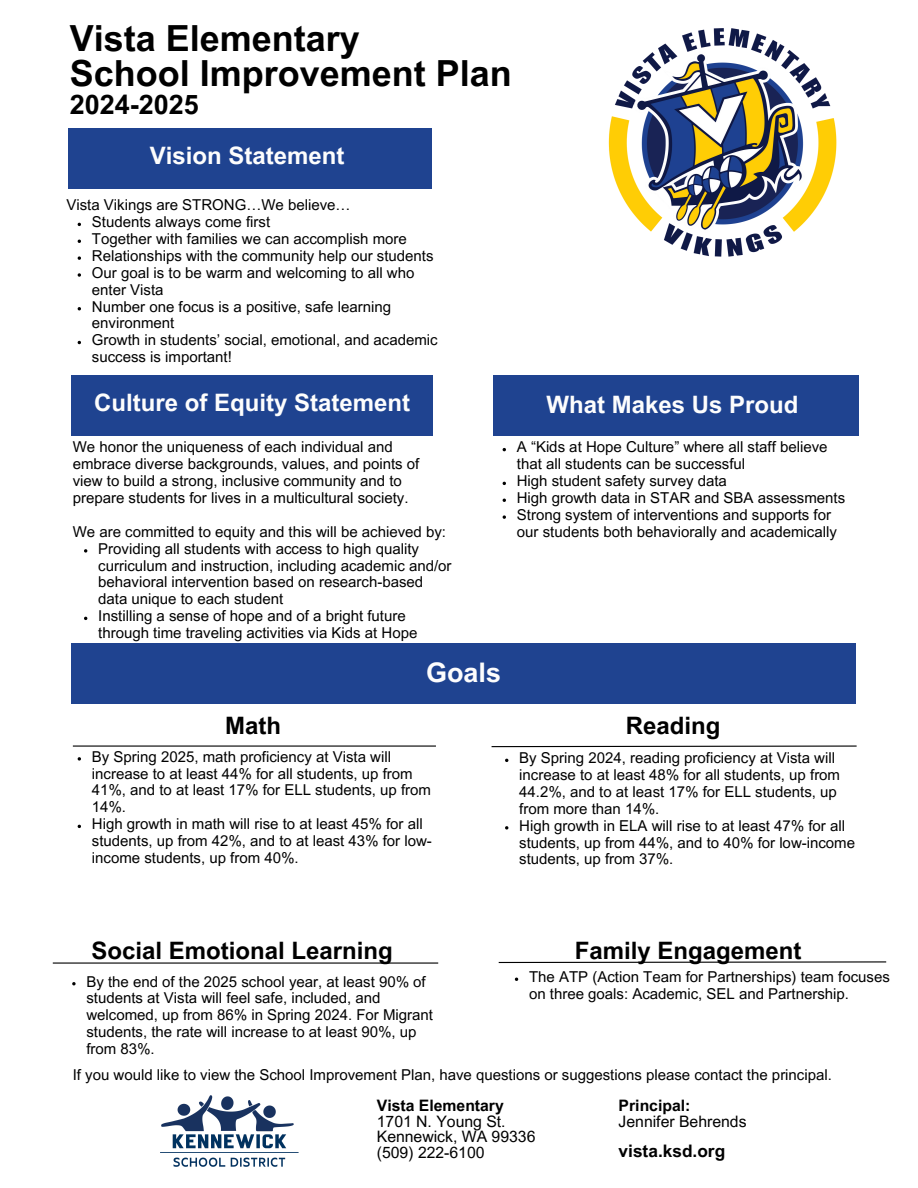
<style>
.page{position:relative;width:918px;height:1188px;background:#fff}
.page>*{position:absolute;margin:0;border:0;box-sizing:border-box;transform-origin:0 0}
.t1{font:700 36px/34.8px "Arial MT Pro";color:#000}
.t2{font:700 27px "Arial MT Pro";color:#000}
.t3{font:700 27px "Arial MT Pro";color:#fdfdfd}
.t4{font:700 24px "Arial MT Pro";color:#fdfdfd}
.t5{font:700 24px "Arial MT Pro";color:#000}
.t6{font:700 17.25px "Arial MT Pro";color:#000}
.t7{font:15.75px/15.8px "Arial MT Pro";color:#000}
.t8{font:700 15.75px "Arial MT Pro";color:#000}
.t9{font:15px/16.8px "Arial MT Pro";color:#000}
.s1{font-weight:700}
</style>
<div class="page">
<div style="left:71px;top:643px;width:785px;height:61px;background:#1f4390"></div>
<hr style="left:73px;top:746px;width:363px;height:1px;background:#000">
<hr style="left:53px;top:962px;width:385px;height:2px;background:#000">
<div style="left:68px;top:128px;width:364px;height:61px;background:#1f4390"></div>
<div style="left:71px;top:375px;width:362px;height:61px;background:#1f4390"></div>
<div style="left:493px;top:375px;width:365px;height:61px;background:#1f4390"></div>
<svg style="left:503px;top:515px;width:3px;height:4px"></svg>
<svg style="left:491px;top:745px;width:366px;height:3px"></svg>
<svg style="left:498px;top:961px;width:389px;height:3px"></svg>
<img style="left:608px;top:28px;width:229px;height:229px">
<svg style="left:78px;top:256px;width:3px;height:4px"></svg>
<svg style="left:78px;top:273px;width:3px;height:4px"></svg>
<svg style="left:84px;top:549px;width:3px;height:4px"></svg>
<svg style="left:72px;top:982px;width:4px;height:3px"></svg>
<svg style="left:78px;top:757px;width:3px;height:4px"></svg>
<svg style="left:505px;top:826px;width:3px;height:4px"></svg>
<img style="left:160px;top:1095px;width:139px;height:72px">
<p class="t1" style="left:70px;top:26px;width:443px">Vista Elementary<br>School Improvement Plan</p>
<p class="t2" style="left:70px;top:95px;width:131px">2024-2025</p>
<h3 class="t4" style="left:150px;top:146px;width:196px">Vision Statement</h3>
<p class="t9" style="left:66px;top:199px;width:286px">Vista Vikings are STRONG…We believe…</p>
<p class="t9" style="left:92px;top:215px;width:180px">Students always come first</p>
<p class="t9" style="left:92px;top:232px;width:316px">Together with families we can accomplish more</p>
<p class="t9" style="left:92px;top:249px;width:343px">Relationships with the community help our students</p>
<p class="t9" style="left:92px;top:266px;width:324px">Our goal is to be warm and welcoming to all who enter Vista</p>
<p class="t9" style="left:92px;top:300px;width:301px">Number one focus is a positive, safe learning environment</p>
<p class="t9" style="left:92px;top:334px;width:347px">Growth in students’ social, emotional, and academic success is important!</p>
<p class="t4" style="left:94px;top:393px;width:317px">Culture of Equity Statement</p>
<h2 class="t9" style="left:73px;top:441px;width:348px">We honor the uniqueness of each individual and embrace diverse backgrounds, values, and points of view to build a strong, inclusive community and to prepare students for lives in a multicultural society.</h2>
<h3 class="t9" style="left:73px;top:525px;width:375px">We are committed to equity and this will be achieved by:</h3>
<p class="t9" style="left:98px;top:542px;width:355px">Providing all students with access to high quality curriculum and instruction, including academic and/or behavioral intervention based on research-based data unique to each student</p>
<p class="t9" style="left:98px;top:609px;width:321px">Instilling a sense of hope and of a bright future through time traveling activities via Kids at Hope</p>
<p class="t5" style="left:225px;top:717px;width:57px">Math</p>
<p class="t3" style="left:426px;top:662px;width:77px">Goals</p>
<p class="t9" style="left:92px;top:750px;width:341px">By Spring 2025, math proficiency at Vista will increase to at least 44% for all students, up from 41%, and to at least 17% for ELL students, up from 14%.</p>
<p class="t9" style="left:92px;top:817px;width:342px">High growth in math will rise to at least 45% for all students, up from 42%, and to at least 43% for low&shy;income students, up from 40%.</p>
<h1 class="t4" style="left:546px;top:395px;width:253px">What Makes Us Proud</h1>
<h3 class="t9" style="left:517px;top:441px;width:312px">A “Kids at Hope Culture” where all staff believe that all students can be successful</h3>
<p class="t9" style="left:517px;top:474px;width:212px">High student safety survey data</p>
<p class="t9" style="left:517px;top:491px;width:330px">High growth data in STAR and SBA assessments</p>
<p class="t9" style="left:517px;top:508px;width:322px">Strong system of interventions and supports for our students both behaviorally and academically</p>
<h3 class="t5" style="left:626px;top:717px;width:96px">Reading</h3>
<p class="t9" style="left:519px;top:751px;width:322px">By Spring 2024, reading proficiency at Vista will increase to at least 48% for all students, up from 44.2%, and to at least 17% for ELL students, up from more than 14%.</p>
<h3 class="t9" style="left:519px;top:819px;width:337px">High growth in ELA will rise to at least 47% for all students, up from 44%, and to 40% for low-income students, up from 37%.</h3>
<p class="t5" style="left:92px;top:942px;width:303px">Social Emotional Learning</p>
<h3 class="t5" style="left:575px;top:942px;width:228px">Family Engagement</h3>
<h3 class="t9" style="left:86px;top:975px;width:348px">By the end of the 2025 school year, at least 90% of students at Vista will feel safe, included, and welcomed, up from 86% in Spring 2024. For Migrant students, the rate will increase to at least 90%, up from 83%.</h3>
<p class="t9" style="left:529px;top:970px;width:362px">The ATP (Action Team for Partnerships) team focuses on three goals: Academic, SEL and Partnership.</p>
<p class="t9" style="left:73px;top:1068px;width:761px">If you would like to view the School Improvement Plan, have questions or suggestions please contact the principal.</p>
<p class="t7" style="left:377px;top:1100px;width:160px"><span class="s1">Vista Elementary<br></span>1701 N. Young St.<br>Kennewick, WA 99336</p>
<p class="t7" style="left:377px;top:1147px;width:109px">(509) 222-6100</p>
<h5 class="t6" style="left:619px;top:1144px;width:108px">vista.ksd.org</h5>
<p class="t8" style="left:619px;top:1100px;width:73px">Principal:</p>
<h5 class="t7" style="left:619px;top:1116px;width:129px">Jennifer Behrends</h5>
</div>
